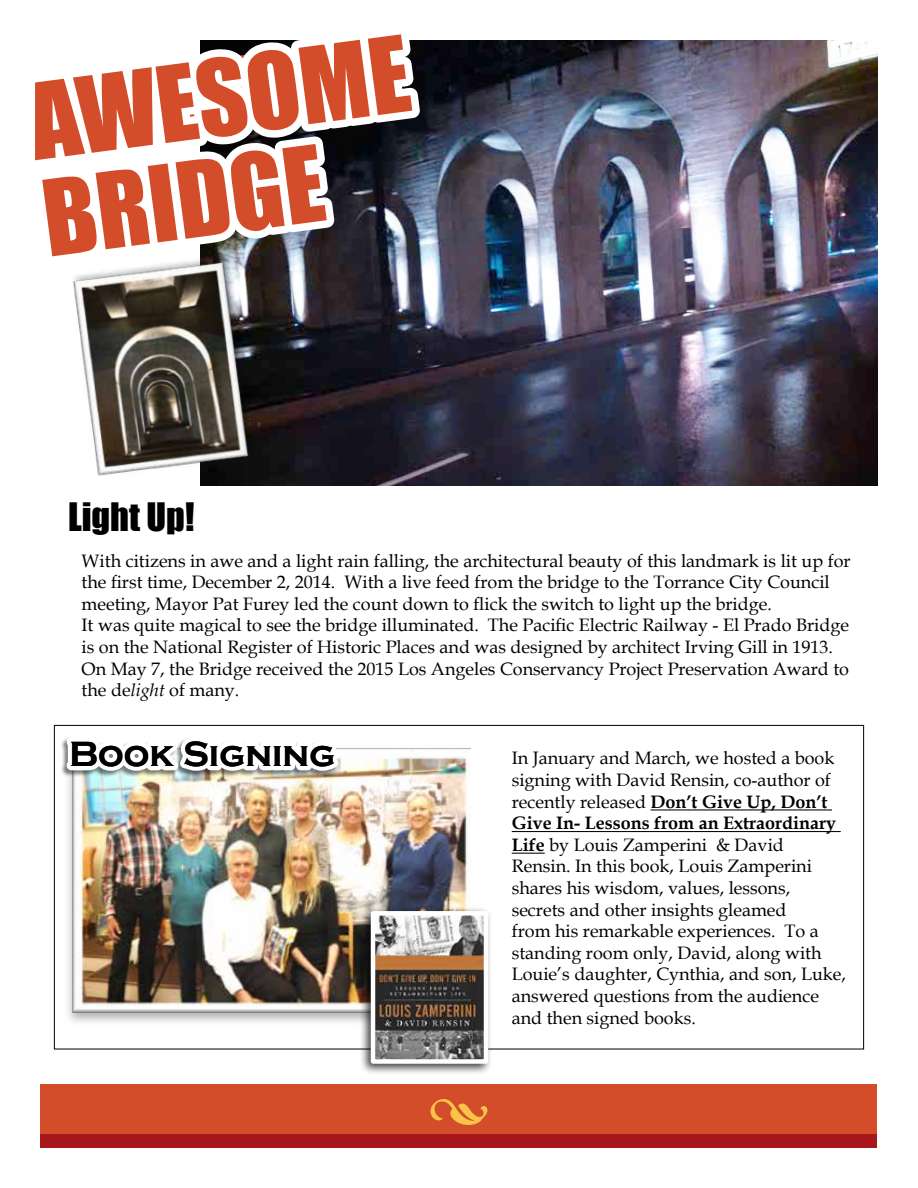
<style>
.page{position:relative;width:918px;height:1188px;background:#fff}
.page>*{position:absolute;margin:0;border:0;box-sizing:border-box;transform-origin:0 0}
.t1{font:97.5px/97.6px "Impact";color:#d34d2a}
.t2{font:700 36px "Copperplate Gothic";color:#000}
.t3{font:36px "Impact";color:#000}
.t4{font:18px/21.6px "Book Antiqua";color:#000}
.s1{font-style:italic}
.s2{font-weight:700}
</style>
<div class="page">
<div style="left:40px;top:1084px;width:838px;height:63px;background:#d34d2a"></div>
<div style="left:40px;top:1134px;width:838px;height:14px;background:#a8171c"></div>
<img style="left:201px;top:40px;width:677px;height:446px">
<img style="left:81px;top:349px;width:181px;height:134px">
<svg style="left:73px;top:40px;width:356px;height:309px"></svg>
<img style="left:68px;top:748px;width:403px;height:275px">
<hr style="left:651px;top:809px;width:181px;height:1px;background:#000">
<hr style="left:512px;top:831px;width:329px;height:1px;background:#000">
<hr style="left:512px;top:853px;width:33px;height:1px;background:#000">
<div style="left:359px;top:906px;width:134px;height:169px;background:#000;opacity:.75"></div>
<img style="left:376px;top:916px;width:107px;height:143px">
<div style="left:371px;top:911px;width:117px;height:153px;border:4px solid #fff"></div>
<svg style="left:431px;top:1099px;width:56px;height:26px"></svg>
<img style="left:61px;top:738px;width:285px;height:42px">
<h1 class="t1" style="left:25px;top:70px;width:383px;rotate:-7deg">AWESOME</h1>
<h1 class="t1" style="left:25px;top:70px;width:354px;rotate:-7deg">EL PRADO<br>BRIDGE</h1>
<h2 class="t3" style="left:68px;top:489px;width:128px">Light Up!</h2>
<p class="t4" style="left:82px;top:549px;width:771px">With citizens in awe and a light rain falling, the architectural beauty of this landmark is lit up for the first time, December 2, 2014. With a live feed from the bridge to the Torrance City Council meeting, Mayor Pat Furey led the count down to flick the switch to light up the bridge.<br>It was quite magical to see the bridge illuminated. The Pacific Electric Railway - El Prado Bridge is on the National Register of Historic Places and was designed by architect Irving Gill in 1913.<br>On May 7, the Bridge received the 2015 Los Angeles Conservancy Project Preservation Award to the de<span class="s1">light</span> of many.</p>
<h2 class="t2" style="left:69px;top:734px;width:268px">Book Signing</h2>
<p class="t4" style="left:512px;top:747px;width:336px">In January and March, we hosted a book signing with David Rensin, co-author of recently released <span class="s2">Don’t Give Up, Don’t Give In- Lessons from an Extraordinary Life</span> by Louis Zamperini &amp; David Rensin. In this book, Louis Zamperini shares his wisdom, values, lessons, secrets and other insights gleamed<br>from his remarkable experiences. To a standing room only, David, along with Louie’s daughter, Cynthia, and son, Luke, answered questions from the audience and then signed books.</p>
</div>
